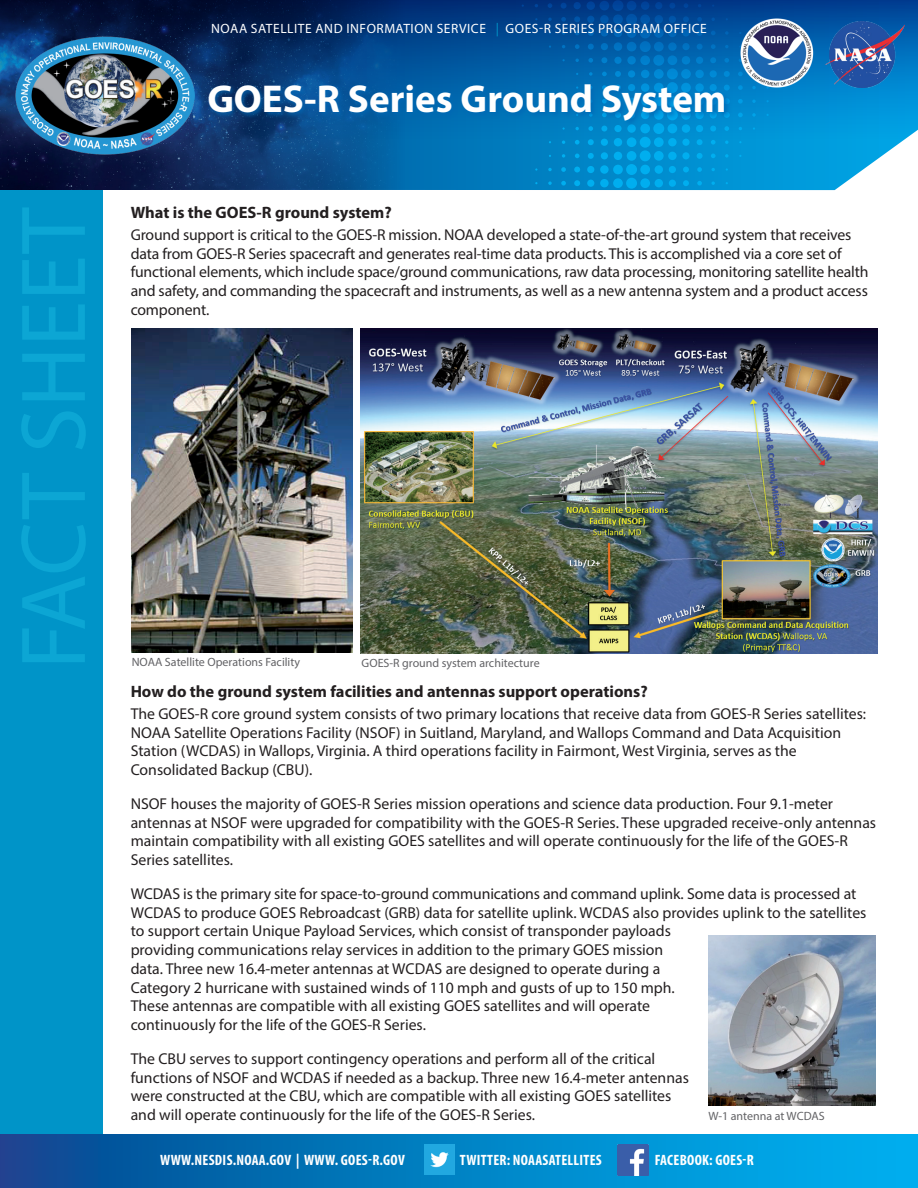
<style>
.page{position:relative;width:918px;height:1188px;background:#fff}
.page>*{position:absolute;margin:0;border:0;box-sizing:border-box;transform-origin:0 0}
.t1{font:700 39px "Myriad Pro";color:#fff}
.Subs_bold{font:700 16.5px "Myriad Pro";color:#231f20}
.Bodycopy{font:15.75px/18.8px "Myriad Pro";color:#231f20}
.t2{font:700 condensed 15px "Myriad Pro";letter-spacing:.02em;color:#fff}
.t3{font:13.5px "Myriad Pro";letter-spacing:.04em;color:#fff}
.Captions{font:12px "Myriad Pro";color:#636366}
.s1{color:#0094c8}
</style>
<div class="page">
<div style="left:0;top:0;width:103px;height:1187px;background:#0094c8"></div>
<svg style="left:0;top:1134px;width:918px;height:54px;background:#027ec2"></svg>
<img style="left:618px;top:1145px;width:30px;height:30px">
<img style="left:425px;top:1145px;width:30px;height:29px">
<svg style="left:0;top:0;width:918px;height:190px;background:#085997"></svg>
<div style="left:207px;top:83px;width:525px;height:45px;background:#0168b5;opacity:.75"></div>
<img style="left:737px;top:15px;width:79px;height:76px">
<img style="left:826px;top:21px;width:79px;height:66px">
<img style="left:15px;top:36px;width:180px;height:118px">
<img style="left:132px;top:328px;width:221px;height:324px">
<img style="left:361px;top:328px;width:517px;height:325px">
<img style="left:708px;top:935px;width:168px;height:171px">
<p class="t3" style="left:211px;top:20px;width:497px">NOAA SATELLITE AND INFORMATION SERVICE <span class="s1">|</span> GOES-R SERIES PROGRAM OFFICE</p>
<h1 class="t1" style="left:207px;top:74px;width:521px">GOES-R Series Ground System</h1>
<p class="Subs_bold" style="left:131px;top:201px;width:263px">What is the GOES-R ground system?</p>
<p class="Bodycopy" style="left:131px;top:225px;width:739px">Ground support is critical to the GOES-R mission. NOAA developed a state-of-the-art ground system that receives data from GOES-R Series spacecraft and generates real-time data products. This is accomplished via a core set of functional elements, which include space/ground communications, raw data processing, monitoring satellite health and safety, and commanding the spacecraft and instruments, as well as a new antenna system and a product access component.</p>
<p class="Captions" style="left:132px;top:655px;width:170px">NOAA Satellite Operations Facility</p>
<p class="Captions" style="left:362px;top:655px;width:180px">GOES-R ground system architecture</p>
<p class="Subs_bold" style="left:131px;top:680px;width:519px">How do the ground system facilities and antennas support operations?</p>
<p class="Bodycopy" style="left:131px;top:704px;width:737px">The GOES-R core ground system consists of two primary locations that receive data from GOES-R Series satellites:<br>NOAA Satellite Operations Facility (NSOF) in Suitland, Maryland, and Wallops Command and Data Acquisition Station (WCDAS) in Wallops, Virginia. A third operations facility in Fairmont, West Virginia, serves as the Consolidated Backup (CBU).</p>
<p class="Bodycopy" style="left:131px;top:794px;width:747px">NSOF houses the majority of GOES-R Series mission operations and science data production. Four 9.1-meter antennas at NSOF were upgraded for compatibility with the GOES-R Series. These upgraded receive-only antennas maintain compatibility with all existing GOES satellites and will operate continuously for the life of the GOES-R Series satellites.</p>
<p class="Bodycopy" style="left:131px;top:884px;width:737px">WCDAS is the primary site for space-to-ground communications and command uplink. Some data is processed at WCDAS to produce GOES Rebroadcast (GRB) data for satellite uplink. WCDAS also provides uplink to the satellites to support certain Unique Payload Services, which consist of transponder payloads<br>providing communications relay services in addition to the primary GOES mission<br>data. Three new 16.4-meter antennas at WCDAS are designed to operate during a<br>Category 2 hurricane with sustained winds of 110 mph and gusts of up to 150 mph.<br>These antennas are compatible with all existing GOES satellites and will operate<br>continuously for the life of the GOES-R Series.</p>
<p class="Bodycopy" style="left:131px;top:1049px;width:560px">The CBU serves to support contingency operations and perform all of the critical functions of NSOF and WCDAS if needed as a backup. Three new 16.4-meter antennas were constructed at the CBU, which are compatible with all existing GOES satellites and will operate continuously for the life of the GOES-R Series.</p>
<p class="Captions" style="left:708px;top:1108px;width:118px">W-1 antenna at WCDAS</p>
<p class="t2" style="left:160px;top:1150px;width:246px">WWW.NESDIS.NOAA.GOV | WWW. GOES-R.GOV</p>
<p class="t2" style="left:460px;top:1150px;width:144px">TWITTER: NOAASATELLITES</p>
<p class="t2" style="left:655px;top:1150px;width:101px">FACEBOOK: GOES-R</p>
</div>
